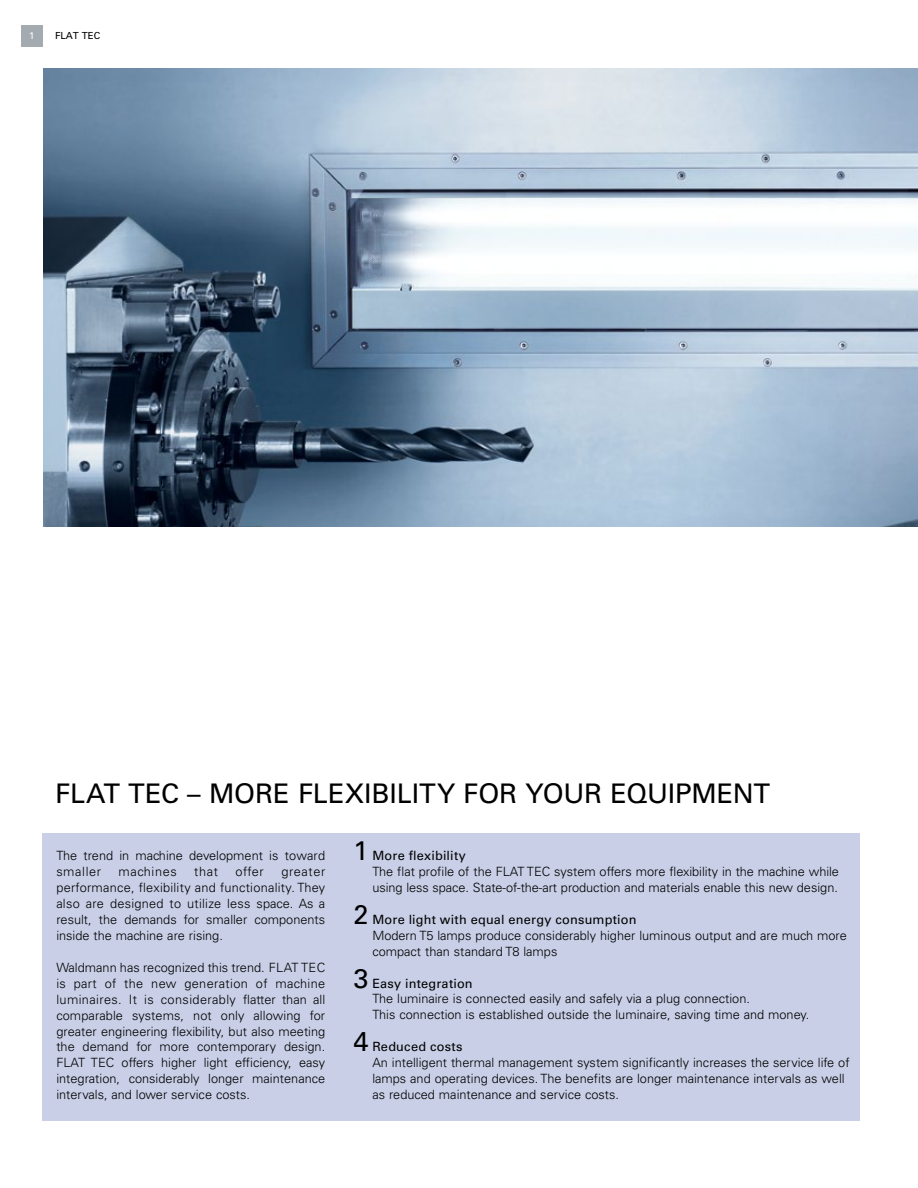
<style>
.page{position:relative;width:918px;height:1188px;background:#fff}
.page>*{position:absolute;margin:0;border:0;box-sizing:border-box;transform-origin:0 0}
.t1{font:27px "Univers LT Std";letter-spacing:-.005em;color:#000}
.t2{font:300 12.75px/15.9px "Univers LT Std";color:#000}
.t3{font:300 12.75px "Univers LT Std";letter-spacing:.05em;color:#000}
.t4{font:9.75px "Univers LT Std";color:#000}
.t5{font:9.75px "Univers LT Std";color:#fff}
.s1{font-weight:400;font-size:27px}
.s2{font-weight:400}
</style>
<div class="page">
<div style="left:21px;top:25px;width:22px;height:21px;background:#a3abb1"></div>
<div style="left:43px;top:833px;width:817px;height:287px;background:#c8cfe6"></div>
<img style="left:43px;top:69px;width:875px;height:457px">
<p class="t5" style="left:29px;top:30px;width:7px">1</p>
<p class="t4" style="left:55px;top:30px;width:47px">FLAT TEC</p>
<h1 class="t1" style="left:55px;top:777px;width:198px">FLAT TEC – More</h1>
<h1 class="t1" style="left:298px;top:777px;width:183px">FLEXIBILITY foryo</h1>
<h1 class="t1" style="left:563px;top:777px;width:208px">ur EQU IPMENT</h1>
<p class="t2" style="left:372px;top:847px;width:468px;text-indent:-19px"><span class="s1">1</span> <span class="s2">More flexibility<br></span>The flat profile of the FLAT TEC system offers more flexibility in the machine while using less space. State-of-the-art production and materials enable this new design.</p>
<p class="t2" style="left:372px;top:911px;width:476px;text-indent:-19px"><span class="s1">2</span> <span class="s2">More light with equal energy consumption<br></span>Modern T5 lamps produce considerably higher luminous output and are much more compact than standard T8 lamps</p>
<p class="t2" style="left:372px;top:975px;width:439px;text-indent:-19px"><span class="s1">3</span> <span class="s2">Easy integration<br></span>The luminaire is connected easily and safely via a plug connection.<br>This connection is established outside the luminaire, saving time and money.</p>
<p class="t2" style="left:372px;top:1039px;width:479px;text-indent:-19px"><span class="s1">4</span> <span class="s2">Reduced costs<br></span>An intelligent thermal management system significantly increases the service life of lamps and operating devices. The benefits are longer maintenance intervals as well as reduced maintenance and service costs.</p>
<p class="t2" style="left:56px;top:848px;width:270px">The trend in machine development is toward smaller</p>
<p class="t3" style="left:119px;top:864px;width:60px">machines</p>
<p class="t2" style="left:194px;top:864px;width:25px">that</p>
<p class="t2" style="left:236px;top:864px;width:30px">offer</p>
<p class="t2" style="left:56px;top:864px;width:271px;text-align:justify;text-indent:225px">greater performance, flexibility and functionality. They also are designed to utilize less space. As a result, the demands for smaller components inside the machine are rising.</p>
<p class="t2" style="left:56px;top:959px;width:270px;text-align:justify">Waldmann has recognized this trend. FLAT TEC is part of the new generation of machine luminaires. It is considerably flatter than all comparable systems, not only allowing for greater engineering flexibility, but also meeting the demand for more contemporary design.<br>FLAT TEC offers higher light efficiency, easy integration, considerably longer maintenance intervals, and lower service costs.</p>
</div>
